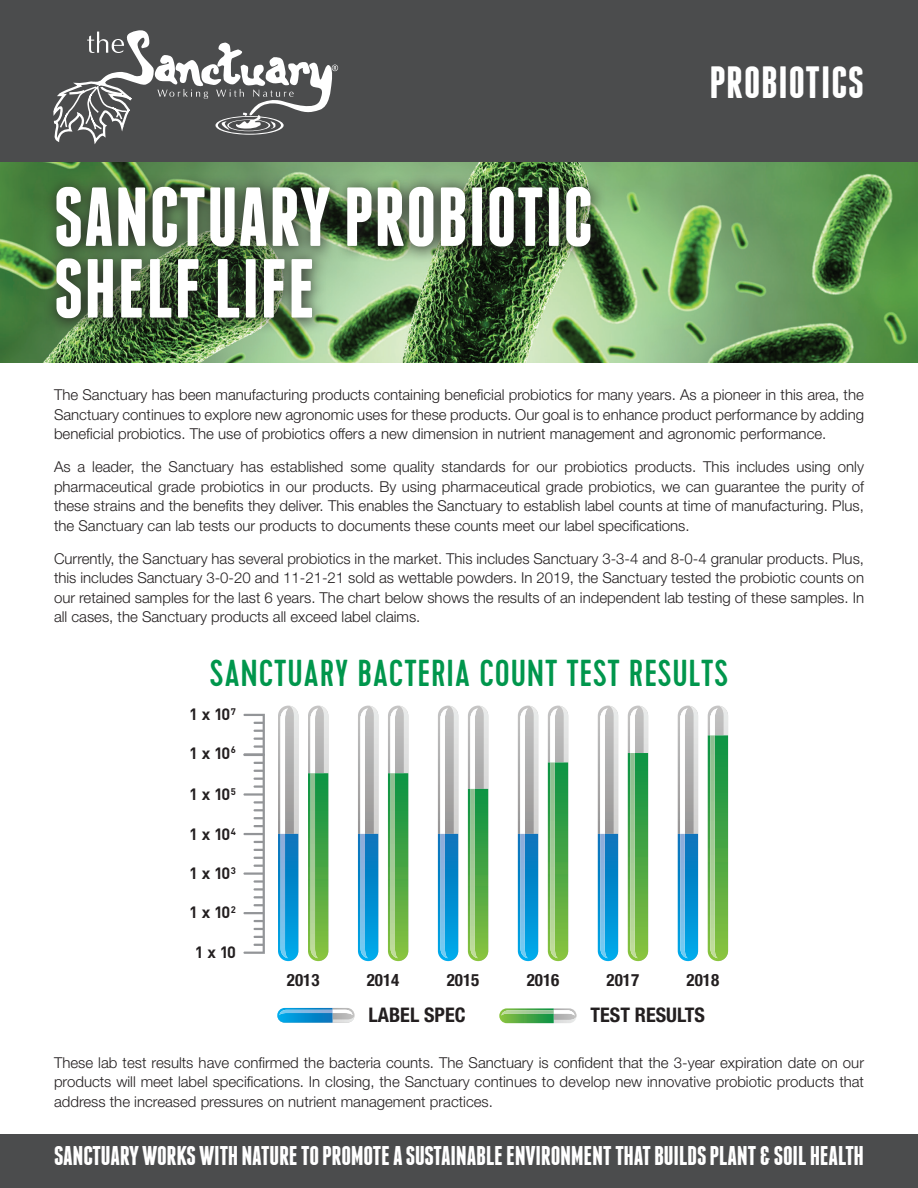
<style>
.page{position:relative;width:918px;height:1188px;background:#fff}
.page>*{position:absolute;margin:0;border:0;box-sizing:border-box;transform-origin:0 0}
.t1{font:700 83.55px/71.7px "Franchise";letter-spacing:.01em;color:#fff}
.t2{font:700 45px "Franchise";letter-spacing:.02em;color:#fff}
.t3{font:500 37.5px "Cervo";letter-spacing:.02em;color:#00964c}
.t4{font:700 27px "Franchise";letter-spacing:-.01em;color:#fff}
.t5{font:700 condensed 20.1px "Helvetica Neue";color:#231f20}
.t6{font:700 condensed 16.95px "Helvetica Neue";color:#231f20}
.t7{font:700 16.2px "DIN Pro";letter-spacing:-.08em;color:#231f20}
.t8{font:300 15px/19.5px "Helvetica Neue LT Std";color:#231f20;text-align:justify}
</style>
<div class="page">
<div style="left:0;top:0;width:918px;height:216px;background:#4b4c4d"></div>
<img style="left:0;top:162px;width:918px;height:201px">
<div style="left:0;top:1134px;width:918px;height:54px;background:#4b4c4d"></div>
<svg style="left:53px;top:30px;width:285px;height:114px"></svg>
<img style="left:43px;top:174px;width:564px;height:161px">
<svg style="left:243px;top:714px;width:22px;height:240px"></svg>
<svg style="left:278px;top:706px;width:20px;height:255px"></svg>
<svg style="left:308px;top:706px;width:20px;height:255px"></svg>
<svg style="left:277px;top:1008px;width:78px;height:15px"></svg>
<svg style="left:499px;top:1008px;width:78px;height:15px"></svg>
<svg style="left:358px;top:706px;width:20px;height:255px"></svg>
<svg style="left:388px;top:706px;width:20px;height:255px"></svg>
<svg style="left:438px;top:706px;width:20px;height:255px"></svg>
<svg style="left:468px;top:706px;width:20px;height:255px"></svg>
<svg style="left:518px;top:706px;width:20px;height:255px"></svg>
<svg style="left:548px;top:706px;width:20px;height:255px"></svg>
<svg style="left:598px;top:706px;width:20px;height:255px"></svg>
<svg style="left:628px;top:706px;width:20px;height:255px"></svg>
<svg style="left:678px;top:706px;width:20px;height:255px"></svg>
<svg style="left:708px;top:706px;width:20px;height:255px"></svg>
<h1 class="t1" style="left:54px;top:181px;width:540px">SANCTUARY PROBIOTIC<br>SHELF LIFE</h1>
<h2 class="t2" style="left:709px;top:61px;width:156px">PROBIOTICS</h2>
<p class="t8" style="left:54px;top:385px;width:812px">The Sanctuary has been manufacturing products containing beneficial probiotics for many years. As a pioneer in this area, the Sanctuary continues to explore new agronomic uses for these products. Our goal is to enhance product performance by adding beneficial probiotics. The use of probiotics offers a new dimension in nutrient management and agronomic performance.</p>
<p class="t8" style="left:54px;top:457px;width:812px">As a leader, the Sanctuary has established some quality standards for our probiotics products. This includes using only pharmaceutical grade probiotics in our products. By using pharmaceutical grade probiotics, we can guarantee the purity of these strains and the benefits they deliver. This enables the Sanctuary to establish label counts at time of manufacturing. Plus, the Sanctuary can lab tests our products to documents these counts meet our label specifications.</p>
<p class="t8" style="left:54px;top:549px;width:812px">Currently, the Sanctuary has several probiotics in the market. This includes Sanctuary 3-3-4 and 8-0-4 granular products. Plus, this includes Sanctuary 3-0-20 and 11-21-21 sold as wettable powders. In 2019, the Sanctuary tested the probiotic counts on our retained samples for the last 6 years. The chart below shows the results of an independent lab testing of these samples. In all cases, the Sanctuary products all exceed label claims.</p>
<h3 class="t3" style="left:210px;top:651px;width:520px">SANCTUARY BACTERIA COUNT TEST RESULTS</h3>
<p class="t7" style="left:189px;top:701px;width:48px">1 x 10<sup>7</sup></p>
<p class="t7" style="left:189px;top:740px;width:48px">1 x 10<sup>6</sup></p>
<p class="t7" style="left:189px;top:781px;width:48px">1 x 10<sup>5</sup></p>
<p class="t7" style="left:189px;top:821px;width:48px">1 x 10<sup>4</sup></p>
<p class="t7" style="left:189px;top:860px;width:48px">1 x 10<sup>3</sup></p>
<p class="t7" style="left:189px;top:899px;width:49px">1 x 10<sup>2</sup></p>
<p class="t7" style="left:195px;top:938px;width:43px">1 x 10</p>
<p class="t6" style="left:287px;top:970px;width:34px">2013</p>
<p class="t6" style="left:367px;top:970px;width:34px">2014</p>
<p class="t6" style="left:447px;top:970px;width:34px">2015</p>
<p class="t6" style="left:527px;top:970px;width:34px">2016</p>
<p class="t6" style="left:607px;top:970px;width:34px">2017</p>
<p class="t6" style="left:687px;top:970px;width:34px">2018</p>
<h3 class="t5" style="left:369px;top:1003px;width:98px">LABEL SPEC</h3>
<h3 class="t5" style="left:591px;top:1003px;width:116px">TEST RESULTS</h3>
<p class="t8" style="left:54px;top:1053px;width:812px">These lab test results have confirmed the bacteria counts. The Sanctuary is confident that the 3-year expiration date on our products will meet label specifications. In closing, the Sanctuary continues to develop new innovative probiotic products that address the increased pressures on nutrient management practices.</p>
<h3 class="t4" style="left:54px;top:1143px;width:811px">SANCTUARY WORKS WITH NATURE TO PROMOTE A SUSTAINABLE ENVIRONMENT THAT BUILDS PLANT &amp; SOIL HEALTH</h3>
</div>
